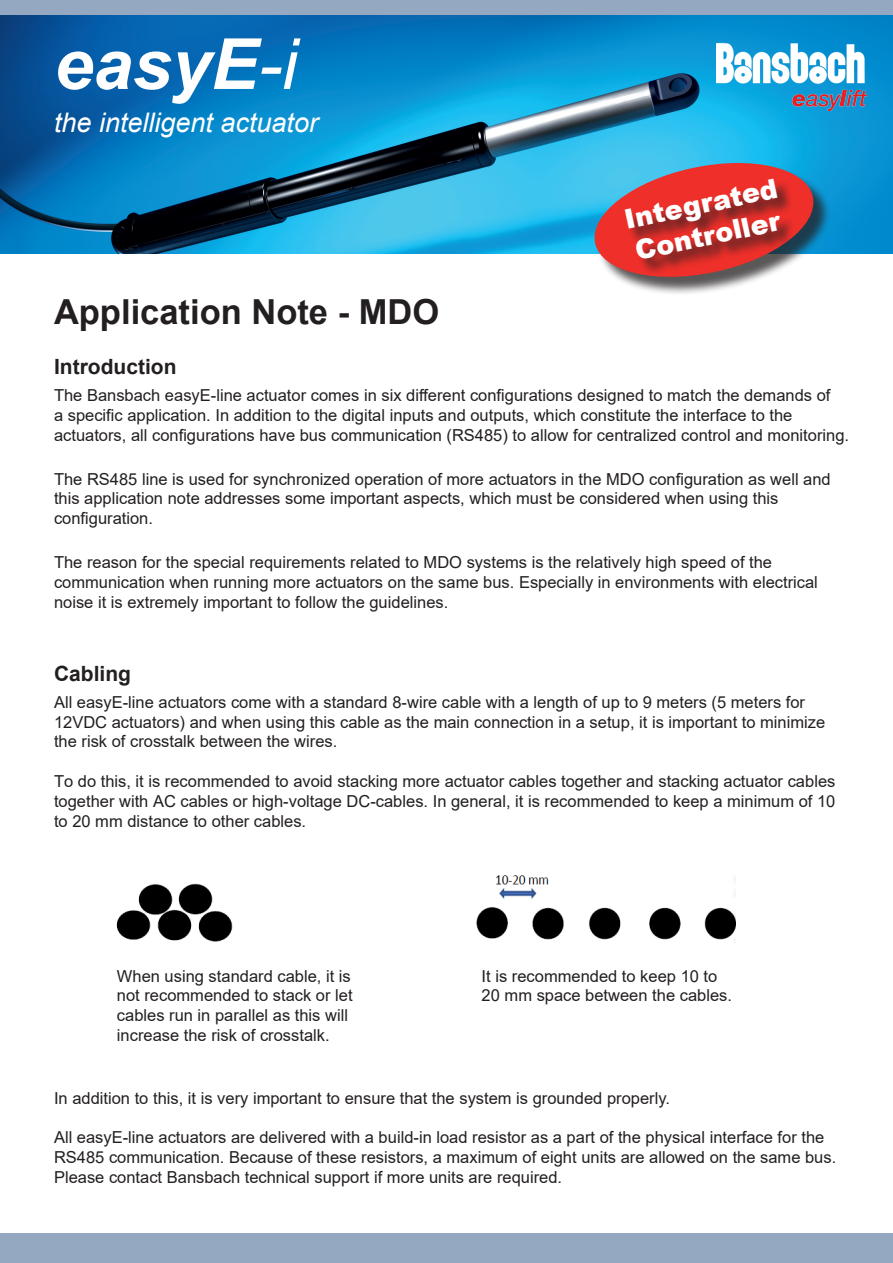
<style>
.page{position:relative;width:893px;height:1263px;background:#fff}
.page>*{position:absolute;margin:0;border:0;box-sizing:border-box;transform-origin:0 0}
.t1{font:italic 700 70.65px "Arial";color:#fff}
.t2{font:700 34.5px "Arial";color:#231f20}
.t3{font:italic 27px "Arial";color:#fff}
.t4{font:900 27px "Arial";color:#fff}
.t5{font:700 21px "Arial";color:#231f20}
.t6{font:16.5px/19.8px "Arial";color:#231f20}
.s1{font-weight:400}
</style>
<div class="page">
<img style="left:0;top:14px;width:893px;height:240px">
<div style="left:0;top:0;width:893px;height:14px;background:#94a8c2"></div>
<img style="left:716px;top:41px;width:150px;height:70px">
<div style="left:597px;top:165px;width:235px;height:131px;background:#231f20;opacity:.75"></div>
<svg style="left:589px;top:155px;width:230px;height:130px;background:#8c8fa1"></svg>
<div style="left:626px;top:180px;width:170px;height:95px;background:#231f20;opacity:.75"></div>
<div style="left:0;top:1233px;width:893px;height:30px;background:#94a8c2"></div>
<img style="left:116px;top:883px;width:117px;height:59px">
<img style="left:476px;top:875px;width:260px;height:65px">
<p class="t1" style="left:54px;top:17px;width:245px">easyE<span class="s1">-i</span></p>
<p class="t3" style="left:54px;top:105px;width:266px">the intelligent actuator</p>
<p class="t4" style="left:621px;top:201px;width:157px;rotate:-12deg">Integrated</p>
<p class="t4" style="left:631px;top:232px;width:149px;rotate:-12deg">Controller</p>
<p class="t2" style="left:54px;top:287px;width:387px">Application Note - MDO</p>
<p class="t5" style="left:54px;top:352px;width:124px">Introduction</p>
<p class="t6" style="left:54px;top:385px;width:797px">The Bansbach easyE-line actuator comes in six different configurations designed to match the demands of<br>a specific application. In addition to the digital inputs and outputs, which constitute the interface to the actuators, all configurations have bus communication (RS485) to allow for centralized control and monitoring.</p>
<p class="t6" style="left:54px;top:469px;width:778px">The RS485 line is used for synchronized operation of more actuators in the MDO configuration as well and this application note addresses some important aspects, which must be considered when using this configuration.</p>
<p class="t6" style="left:54px;top:552px;width:765px">The reason for the special requirements related to MDO systems is the relatively high speed of the communication when running more actuators on the same bus. Especially in environments with electrical noise it is extremely important to follow the guidelines.</p>
<p class="t5" style="left:54px;top:659px;width:79px">Cabling</p>
<p class="t6" style="left:54px;top:692px;width:773px">All easyE-line actuators come with a standard 8-wire cable with a length of up to 9 meters (5 meters for<br>12VDC actuators) and when using this cable as the main connection in a setup, it is important to minimize the risk of crosstalk between the wires.</p>
<p class="t6" style="left:54px;top:771px;width:783px;text-align:justify">To do this, it is recommended to avoid stacking more actuator cables together and stacking actuator cables together with AC cables or high-voltage DC-cables. In general, it is recommended to keep a minimum of 10 to 20 mm distance to other cables.</p>
<p class="t6" style="left:117px;top:966px;width:237px">When using standard cable, it is not recommended to stack or let cables run in parallel as this will increase the risk of crosstalk.</p>
<p class="t6" style="left:482px;top:966px;width:252px">It is recommended to keep 10 to<br>20 mm space between the cables.</p>
<p class="t6" style="left:54px;top:1088px;width:618px">In addition to this, it is very important to ensure that the system is grounded properly.</p>
<p class="t6" style="left:54px;top:1127px;width:784px">All easyE-line actuators are delivered with a build-in load resistor as a part of the physical interface for the<br>RS485 communication. Because of these resistors, a maximum of eight units are allowed on the same bus.<br>Please contact Bansbach technical support if more units are required.</p>
</div>
